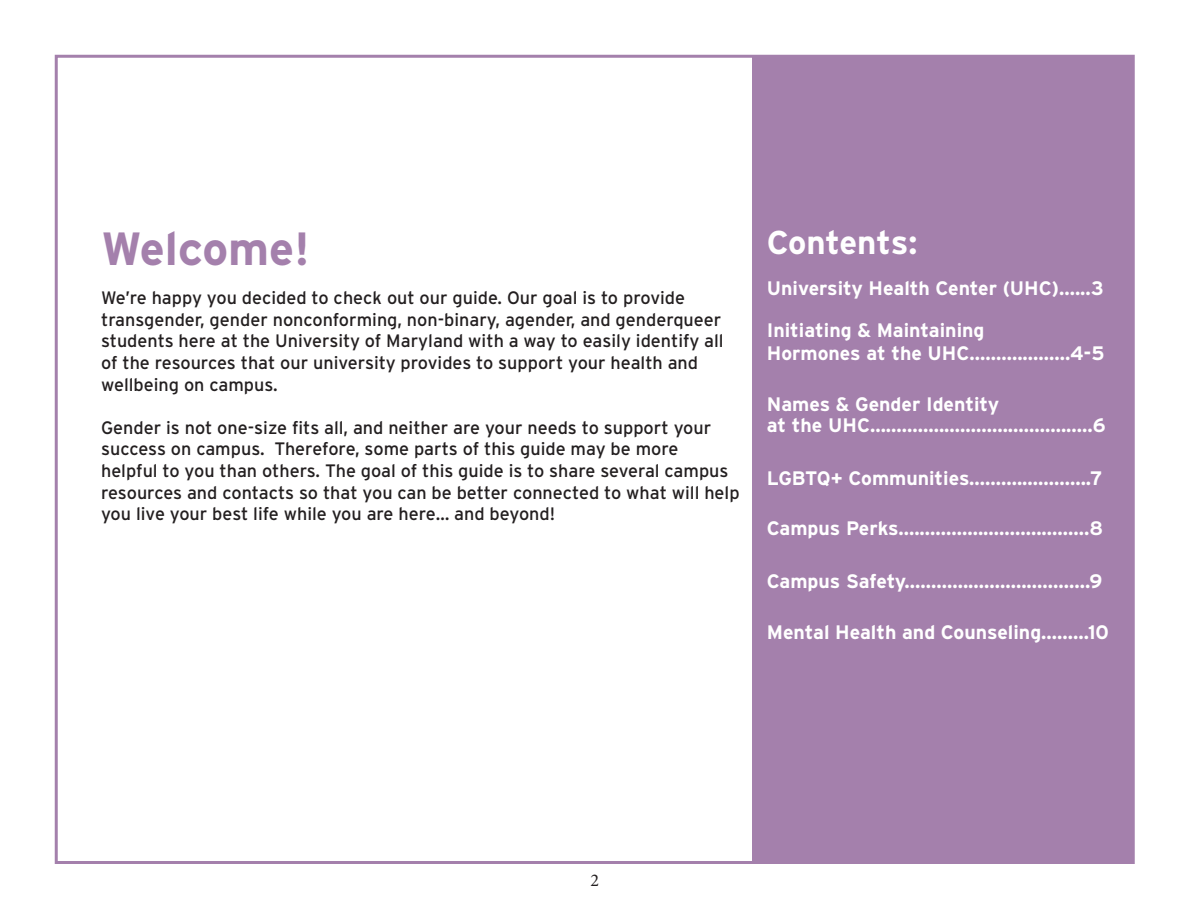
<style>
.page{position:relative;width:1188px;height:918px;background:#fff}
.page>*{position:absolute;margin:0;border:0;box-sizing:border-box;transform-origin:0 0}
.t1{font:700 46.5px "Interstate";color:#a480ac}
.t2{font:700 33px "Interstate";letter-spacing:-.005em;color:#fff}
.t3{font:700 19.5px "Interstate";color:#fff}
.t4{font:18px/21.6px "Interstate";color:#231f20}
.t5{font:18px "Minion Pro";color:#231f20}
</style>
<div class="page">
<div style="left:752px;top:55px;width:382px;height:806px;background:#a480ac"></div>
<p class="t1" style="left:101px;top:220px;width:210px">Welcome!</p>
<p class="t2" style="left:767px;top:222px;width:152px">Contents:</p>
<p class="t3" style="left:767px;top:277px;width:338px">University Health Center (UHC)......3</p>
<p class="t3" style="left:767px;top:318px;width:219px">Initiating &amp; Maintaining</p>
<p class="t3" style="left:767px;top:342px;width:339px">Hormones at the UHC...................4-5</p>
<p class="t3" style="left:767px;top:392px;width:234px">Names &amp; Gender Identity</p>
<p class="t3" style="left:767px;top:413px;width:340px">at the UHC..........................................6</p>
<p class="t3" style="left:767px;top:466px;width:337px">LGBTQ+ Communities.......................7</p>
<p class="t3" style="left:767px;top:517px;width:338px">Campus Perks....................................8</p>
<p class="t3" style="left:767px;top:569px;width:337px">Campus Safety...................................9</p>
<p class="t3" style="left:767px;top:620px;width:344px">Mental Health and Counseling.........10</p>
<p class="t4" style="left:101px;top:287px;width:586px">We’re happy you decided to check out our guide. Our goal is to provide</p>
<p class="t4" style="left:101px;top:309px;width:622px">transgender, gender nonconforming, non-binary, agender, and genderqueer</p>
<p class="t4" style="left:101px;top:330px;width:624px">students here at the University of Maryland with a way to easily identify all of the resources that our university provides to support your health and</p>
<p class="t4" style="left:101px;top:373px;width:178px">wellbeing on campus.</p>
<p class="t4" style="left:101px;top:417px;width:612px">Gender is not one-size fits all, and neither are your needs to support your</p>
<p class="t4" style="left:101px;top:438px;width:579px">success on campus. Therefore, some parts of this guide may be more</p>
<p class="t4" style="left:101px;top:460px;width:640px">helpful to you than others. The goal of this guide is to share several campus resources and contacts so that you can be better connected to what will help you live your best life while you are here… and beyond!</p>
<p class="t5" style="left:590px;top:868px;width:10px">2</p>
</div>
